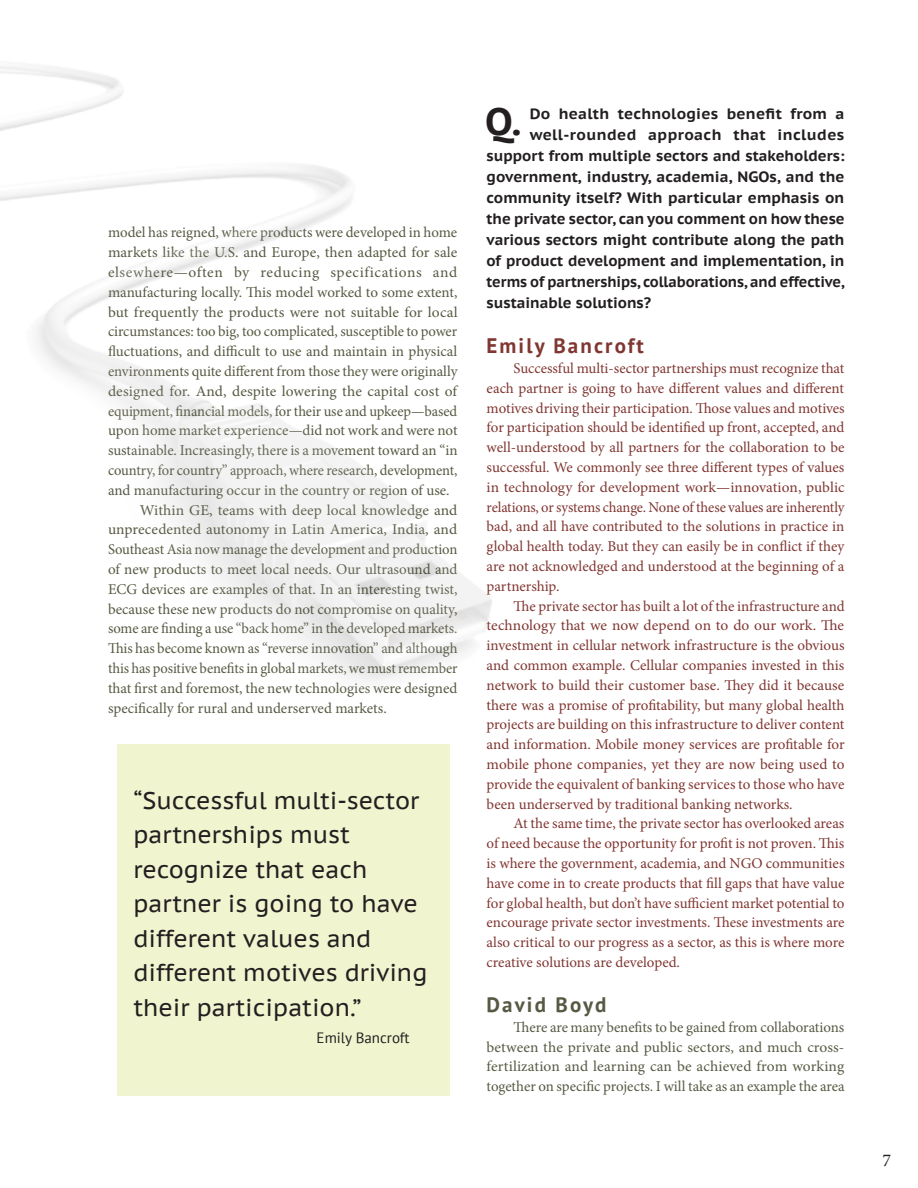
<style>
.page{position:relative;width:918px;height:1188px;background:#fff}
.page>*{position:absolute;margin:0;border:0;box-sizing:border-box;transform-origin:0 0}
.Questions{font:700 38.1px "PT Sans Caption";color:#231f20}
.t1{font:24px/34.5px "PT Sans Caption";color:#231f20}
.Names{font:700 21px "PT Sans";letter-spacing:.1em;color:#803732}
.Names-2{font:700 21px "PT Sans";letter-spacing:.1em;color:#585943}
.t2{font:18px "Minion Pro";color:#231f20}
.body_text{font:15px/19.8px "Minion Pro";color:#803732;text-align:justify}
.body_text-2{font:15px/19.8px "Minion Pro";color:#585943;text-align:justify}
.Questions-2{font:700 15px "PT Sans Caption";color:#231f20}
.Questions-3{font:700 15px "PT Sans Caption";letter-spacing:.025em;color:#231f20}
.Pull-Out_Quote_Name{font:15px "PT Sans";color:#231f20}
</style>
<div class="page">
<div style="left:112px;top:740px;width:342px;height:360px;background:#f0f4cf"></div>
<div style="left:108px;top:735px;width:351px;height:370px;border:9px solid #fff"></div>
<p class="body_text-2" style="left:108px;top:223px;width:351px">model has reigned, where products were developed in home markets like the U.S. and Europe, then adapted for sale elsewhere—often by reducing specifications and manufacturing locally. This model worked to some extent, but frequently the products were not suitable for local circumstances: too big, too complicated, susceptible to power fluctuations, and difficult to use and maintain in physical environments quite different from those they were originally designed for. And, despite lowering the capital cost of equipment, financial models, for their use and upkeep—based upon home market experience—did not work and were not sustainable. Increasingly, there is a movement toward an “in country, for country” approach, where research, development, and manufacturing occur in the country or region of use.</p>
<p class="body_text-2" style="left:108px;top:500px;width:351px;text-indent:32px">Within GE, teams with deep local knowledge and unprecedented autonomy in Latin America, India, and Southeast Asia now manage the development and production of new products to meet local needs. Our ultrasound and ECG devices are examples of that. In an interesting twist, because these new products do not compromise on quality, some are finding a use “back home” in the developed markets.<br>This has become known as “reverse innovation” and although this has positive benefits in global markets, we must remember that first and foremost, the new technologies were designed specifically for rural and underserved markets.</p>
<p class="t1" style="left:134px;top:782px;width:295px">“Successful multi-sector partnerships must recognize that each partner is going to have different values and different motives driving their participation.”</p>
<p class="Pull-Out_Quote_Name" style="left:317px;top:1028px;width:94px">Emily Bancroft</p>
<p class="Questions" style="left:485px;top:97px;width:37px">Q.</p>
<p class="Questions-2" style="left:530px;top:104px;width:316px">Do health technologies benefit from a</p>
<p class="Questions-3" style="left:530px;top:125px;width:316px">well-rounded approach that includes</p>
<p class="Questions-2" style="left:487px;top:146px;width:359px">support from multiple sectors and stakeholders:</p>
<p class="Questions-2" style="left:487px;top:167px;width:360px">government, industry, academia, NGOs, and the</p>
<p class="Questions-2" style="left:487px;top:188px;width:359px">community itself? With particular emphasis on</p>
<p class="Questions-2" style="left:487px;top:209px;width:360px">the private sector, can you comment on how these</p>
<p class="Questions-2" style="left:487px;top:230px;width:359px">various sectors might contribute along the path</p>
<p class="Questions-2" style="left:487px;top:251px;width:359px">of product development and implementation, in</p>
<p class="Questions-2" style="left:487px;top:272px;width:360px">terms of partnerships, collaborations, and effective,</p>
<p class="Questions-2" style="left:487px;top:293px;width:166px">sustainable solutions?</p>
<p class="Names" style="left:487px;top:332px;width:159px">Emily Bancroft</p>
<p class="body_text" style="left:487px;top:358px;width:360px;text-indent:27px">Successful multi-sector partnerships must recognize that each partner is going to have different values and different motives driving their participation. Those values and motives for participation should be identified up front, accepted, and well-understood by all partners for the collaboration to be successful. We commonly see three different types of values in technology for development work—innovation, public relations, or systems change. None of these values are inherently bad, and all have contributed to the solutions in practice in global health today. But they can easily be in conflict if they are not acknowledged and understood at the beginning of a partnership.</p>
<p class="body_text" style="left:487px;top:596px;width:360px;text-indent:27px">The private sector has built a lot of the infrastructure and technology that we now depend on to do our work. The investment in cellular network infrastructure is the obvious and common example. Cellular companies invested in this network to build their customer base. They did it because there was a promise of profitability, but many global health projects are building on this infrastructure to deliver content and information. Mobile money services are profitable for mobile phone companies, yet they are now being used to provide the equivalent of banking services to those who have been underserved by traditional banking networks.</p>
<p class="body_text" style="left:487px;top:814px;width:359px;text-indent:27px">At the same time, the private sector has overlooked areas of need because the opportunity for profit is not proven. This is where the government, academia, and NGO communities have come in to create products that fill gaps that have value for global health, but don’t have sufficient market potential to encourage private sector investments. These investments are also critical to our progress as a sector, as this is where more creative solutions are developed.</p>
<p class="Names-2" style="left:487px;top:991px;width:121px">David Boyd</p>
<p class="body_text-2" style="left:487px;top:1017px;width:360px;text-indent:27px">There are many benefits to be gained from collaborations between the private and public sectors, and much cross&shy;fertilization and learning can be achieved from working together on specific projects. I will take as an example the area</p>
<p class="t2" style="left:882px;top:1148px;width:10px">7</p>
</div>
